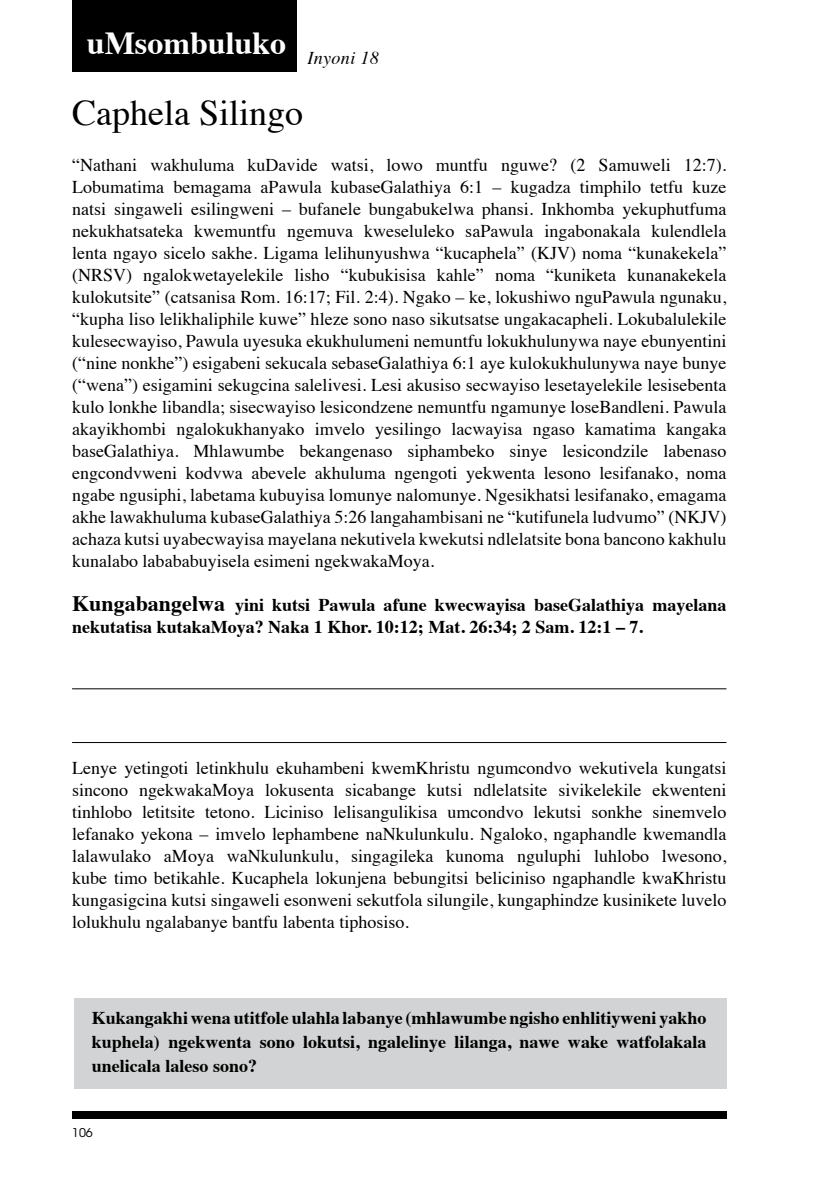
<style>
.page{position:relative;width:840px;height:1191px;background:#fff}
.page>*{position:absolute;margin:0;border:0;box-sizing:border-box;transform-origin:0 0}
.t1{font:36px "Times";color:#000}
.t2{font:700 32px "Times";color:#fff}
.t3{font:18px/22px "Times";color:#000;text-align:justify}
.t4{font:700 18px/24px "Times";color:#000}
.t5{font:italic 18px "Times";letter-spacing:.02em;color:#000}
.t6{font:12px "ITC Avant Garde Std";color:#000}
.s1{font-size:22px}
</style>
<div class="page">
<div style="left:72px;top:1111px;width:654px;height:8px;background:#000"></div>
<div style="left:74px;top:998px;width:652px;height:91px;background:#d1d3d4"></div>
<div style="left:72px;top:0;width:225px;height:71px;background:#000"></div>
<hr style="left:72px;top:688px;width:654px;height:1px;background:#000">
<hr style="left:72px;top:742px;width:654px;height:1px;background:#000">
<h2 class="t2" style="left:87px;top:13px;width:201px">uMsombuluko</h2>
<p class="t5" style="left:307px;top:42px;width:73px">Inyoni 18</p>
<h1 class="t1" style="left:72px;top:80px;width:233px">Caphela Silingo</h1>
<p class="t3" style="left:72px;top:153px;width:655px">“Nathani wakhuluma kuDavide watsi, lowo muntfu nguwe? (2 Samuweli 12:7).<br>Lobumatima bemagama aPawula kubaseGalathiya 6:1 – kugadza timphilo tetfu kuze natsi singaweli esilingweni – bufanele bungabukelwa phansi. Inkhomba yekuphutfuma nekukhatsateka kwemuntfu ngemuva kweseluleko saPawula ingabonakala kulendlela lenta ngayo sicelo sakhe. Ligama lelihunyushwa “kucaphela” (KJV) noma “kunakekela” (NRSV) ngalokwetayelekile lisho “kubukisisa kahle” noma “kuniketa kunanakekela kulokutsite” (catsanisa Rom. 16:17; Fil. 2:4). Ngako – ke, lokushiwo nguPawula ngunaku, “kupha liso lelikhaliphile kuwe” hleze sono naso sikutsatse ungakacapheli. Lokubalulekile kulesecwayiso, Pawula uyesuka ekukhulumeni nemuntfu lokukhulunywa naye ebunyentini (“nine nonkhe”) esigabeni sekucala sebaseGalathiya 6:1 aye kulokukhulunywa naye bunye (“wena”) esigamini sekugcina salelivesi. Lesi akusiso secwayiso lesetayelekile lesisebenta kulo lonkhe libandla; sisecwayiso lesicondzene nemuntfu ngamunye loseBandleni. Pawula akayikhombi ngalokukhanyako imvelo yesilingo lacwayisa ngaso kamatima kangaka baseGalathiya. Mhlawumbe bekangenaso siphambeko sinye lesicondzile labenaso engcondvweni kodvwa abevele akhuluma ngengoti yekwenta lesono lesifanako, noma ngabe ngusiphi, labetama kubuyisa lomunye nalomunye. Ngesikhatsi lesifanako, emagama akhe lawakhuluma kubaseGalathiya 5:26 langahambisani ne “kutifunela ludvumo” (NKJV) achaza kutsi uyabecwayisa mayelana nekutivela kwekutsi ndlelatsite bona bancono kakhulu kunalabo labababuyisela esimeni ngekwakaMoya.</p>
<p class="t4" style="left:72px;top:592px;width:655px;line-height:22px"><span class="s1">Kungabangelwa</span> yini kutsi Pawula afune kwecwayisa baseGalathiya mayelana nekutatisa kutakaMoya? Naka 1 Khor. 10:12; Mat. 26:34; 2 Sam. 12:1 – 7.</p>
<p class="t3" style="left:72px;top:755px;width:655px">Lenye yetingoti letinkhulu ekuhambeni kwemKhristu ngumcondvo wekutivela kungatsi sincono ngekwakaMoya lokusenta sicabange kutsi ndlelatsite sivikelekile ekwenteni tinhlobo letitsite tetono. Liciniso lelisangulikisa umcondvo lekutsi sonkhe sinemvelo lefanako yekona – imvelo lephambene naNkulunkulu. Ngaloko, ngaphandle kwemandla lalawulako aMoya waNkulunkulu, singagileka kunoma nguluphi luhlobo lwesono, kube timo betikahle. Kucaphela lokunjena bebungitsi beliciniso ngaphandle kwaKhristu kungasigcina kutsi singaweli esonweni sekutfola silungile, kungaphindze kusinikete luvelo lolukhulu ngalabanye bantfu labenta tiphosiso.</p>
<p class="t4" style="left:92px;top:1004px;width:615px;text-align:justify">Kukangakhi wena utitfole ulahla labanye (mhlawumbe ngisho enhlitiyweni yakho kuphela) ngekwenta sono lokutsi, ngalelinye lilanga, nawe wake watfolakala unelicala laleso sono?</p>
<p class="t6" style="left:72px;top:1125px;width:22px">106</p>
</div>
